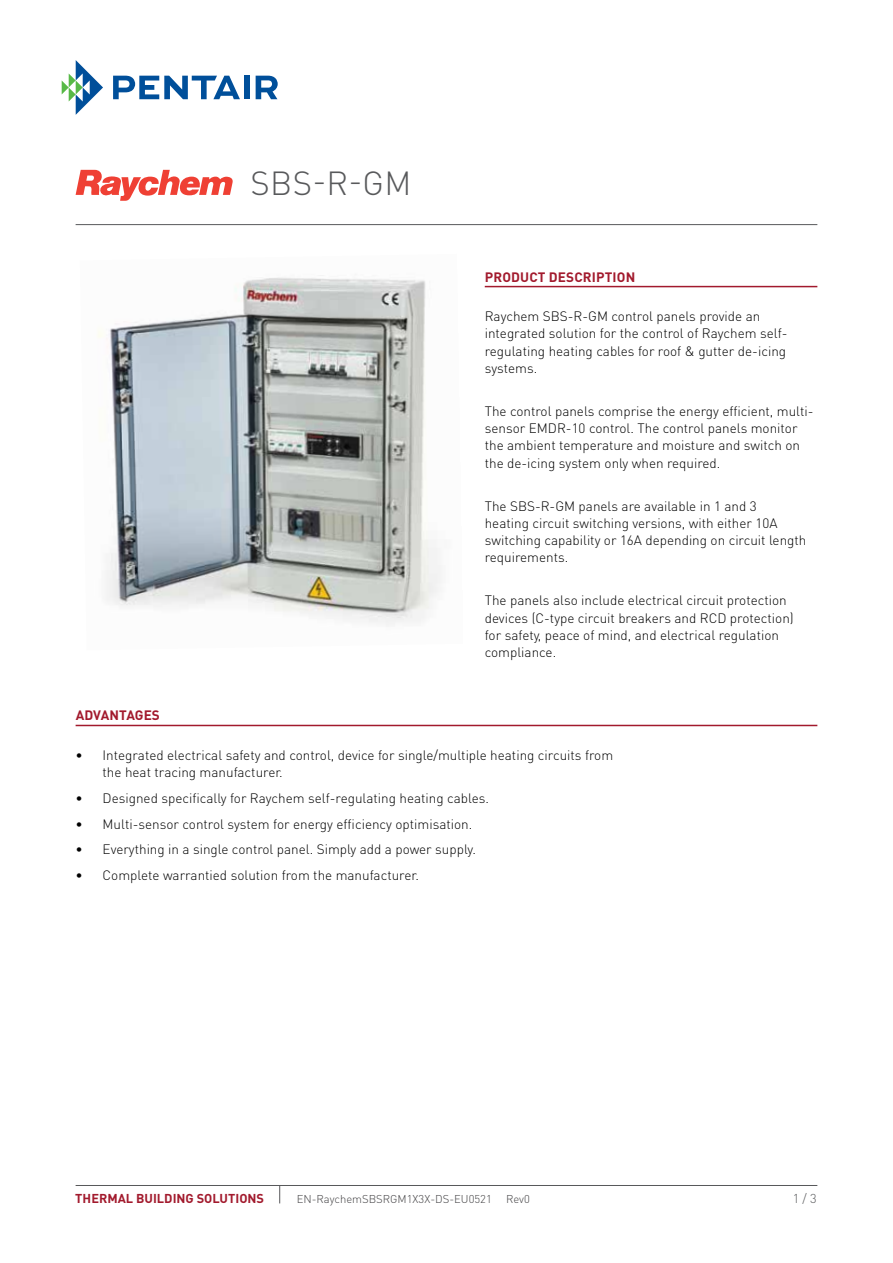
<style>
.page{position:relative;width:893px;height:1263px;background:#fff}
.page>*{position:absolute;margin:0;border:0;box-sizing:border-box;transform-origin:0 0}
.t1{font:300 33px "DIN Pro";color:#58595b}
.t2{font:300 13.5px/17.2px "DIN Pro";color:#000}
.t3{font:700 13.5px "DIN Pro";letter-spacing:.01em;color:#a21a2d}
.t4{font:700 12.75px "DIN Pro";color:#a21a2d}
.t5{font:300 12.75px "DIN Pro";color:#58595b}
.t6{font:300 11.25px "DIN Pro";color:#414042}
</style>
<div class="page">
<svg style="left:62px;top:60px;width:41px;height:55px"></svg>
<svg style="left:113px;top:76px;width:127px;height:23px"></svg>
<div style="left:244px;top:76px;width:5px;height:23px;background:#004f9a"></div>
<svg style="left:256px;top:76px;width:22px;height:23px"></svg>
<hr style="left:76px;top:1185px;width:741px;height:1px;background:#58595b">
<hr style="left:76px;top:224px;width:741px;height:1px;background:#58595b">
<svg style="left:76px;top:170px;width:157px;height:31px"></svg>
<svg style="left:279px;top:1186px;width:1px;height:17px"></svg>
<hr style="left:485px;top:286px;width:332px;height:1px;background:#a21a2d">
<hr style="left:76px;top:725px;width:741px;height:1px;background:#a21a2d">
<img style="left:98px;top:275px;width:343px;height:351px">
<h1 class="t1" style="left:251px;top:161px;width:162px">SBS-R-GM</h1>
<p class="t3" style="left:485px;top:267px;width:152px">PRODUCT DESCRIPTION</p>
<p class="t2" style="left:485px;top:307px;width:304px">Raychem SBS-R-GM control panels provide an integrated solution for the control of Raychem self&shy;regulating heating cables for roof &amp; gutter de-icing systems.</p>
<p class="t2" style="left:485px;top:402px;width:330px">The control panels comprise the energy efficient, multi&shy;sensor EMDR-10 control. The control panels monitor the ambient temperature and moisture and switch on the de-icing system only when required.</p>
<p class="t2" style="left:485px;top:497px;width:323px">The SBS-R-GM panels are available in 1 and 3<br>heating circuit switching versions, with either 10A switching capability or 16A depending on circuit length requirements.</p>
<p class="t2" style="left:485px;top:591px;width:310px">The panels also include electrical circuit protection devices (C-type circuit breakers and RCD protection) for safety, peace of mind, and electrical regulation compliance.</p>
<p class="t3" style="left:76px;top:706px;width:33px">ADVANTA</p>
<p class="t3" style="left:135px;top:706px;width:17px">GES</p>
<p class="t2" style="left:103px;top:746px;width:512px;text-indent:-27px">• Integrated electrical safety and control, device for single/multiple heating circuits from the heat tracing manufacturer.</p>
<p class="t2" style="left:76px;top:789px;width:415px">• Designed specifically for Raychem self-regulating heating cables.</p>
<p class="t2" style="left:76px;top:814px;width:398px">• Multi-sensor control system for energy efficiency optimisation.</p>
<p class="t2" style="left:76px;top:840px;width:402px">• Everything in a single control panel. Simply add a power supply.</p>
<p class="t2" style="left:76px;top:866px;width:345px">• Complete warrantied solution from the manufacturer.</p>
<p class="t4" style="left:75px;top:1190px;width:190px">THERMAL BUILDING SOLUTIONS</p>
<p class="t6" style="left:297px;top:1191px;width:197px">EN-RaychemSBSRGM1X3X-DS-EU0521</p>
<p class="t6" style="left:506px;top:1191px;width:25px">Rev0</p>
<p class="t5" style="left:793px;top:1190px;width:25px">1 / 3</p>
</div>
